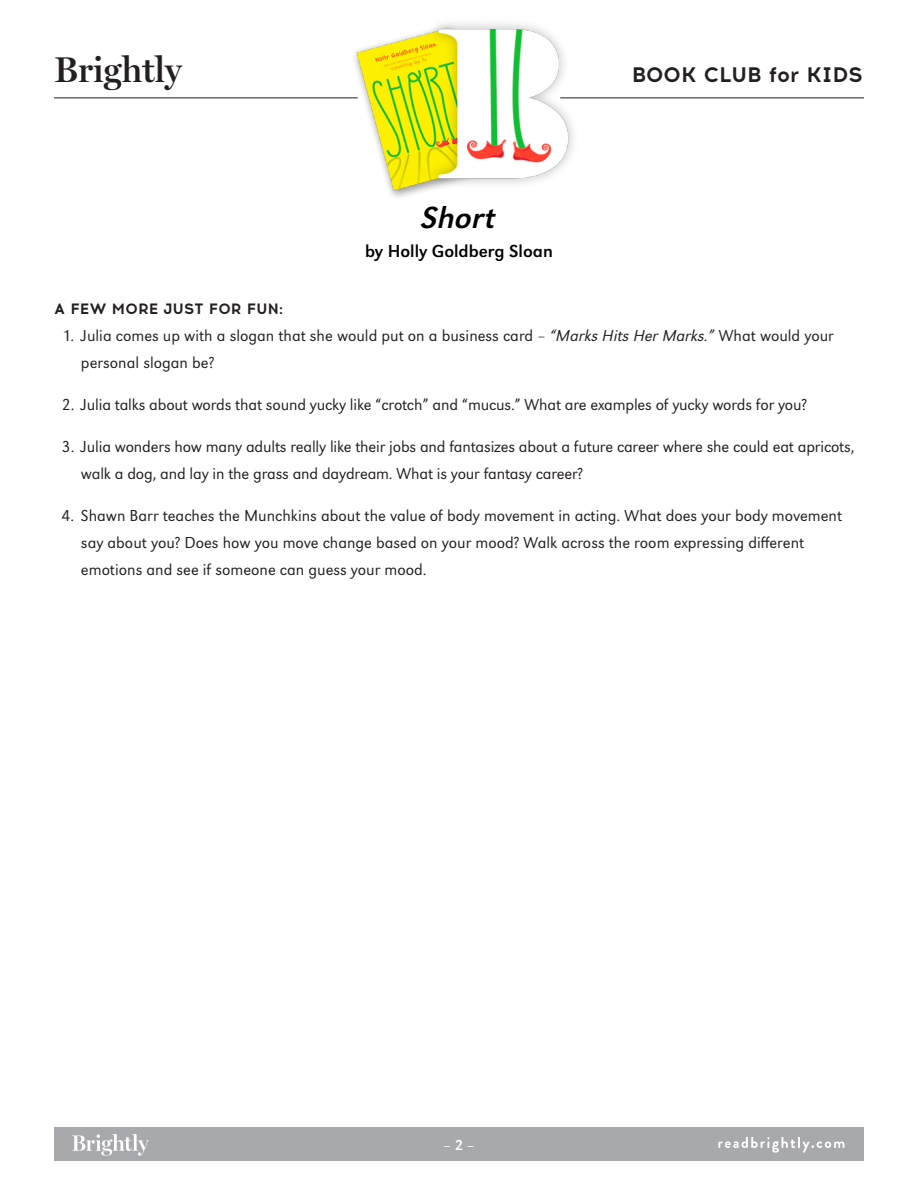
<style>
.page{position:relative;width:918px;height:1188px;background:#fff}
.page>*{position:absolute;margin:0;border:0;box-sizing:border-box;transform-origin:0 0}
.t1{font:600 36px "Miller Display";color:#231f20}
.t2{font:italic 31.5px "URW Grotesk TOT";color:#000}
.t3{font:700 21px "Acrom";color:#231f20}
.t4{font:18px "URW Grotesk TOT";color:#000}
.t5{font:300 16.5px/27px "URW Grotesk TOT";letter-spacing:-.005em;color:#231f20}
.t6{font:700 15px "Acrom";letter-spacing:.01em;color:#231f20}
.t7{font:15px "URW Grotesk TOT";color:#fff}
.s1{font-style:italic}
</style>
<div class="page">
<hr style="left:54px;top:97px;width:304px;height:1px;background:#231f20">
<img style="left:329px;top:23px;width:256px;height:175px">
<hr style="left:560px;top:97px;width:304px;height:1px;background:#231f20">
<div style="left:54px;top:1127px;width:810px;height:34px;background:#a8a9ad"></div>
<svg style="left:718px;top:1137px;width:126px;height:16px"></svg>
<svg style="left:72px;top:1134px;width:77px;height:22px"></svg>
<h1 class="t1" style="left:54px;top:49px;width:129px">Brightly</h1>
<p class="t3" style="left:632px;top:60px;width:233px">BOOK CLUB for KIDS</p>
<h2 class="t2" style="left:422px;top:199px;width:76px">Short</h2>
<p class="t4" style="left:365px;top:240px;width:189px">by Holly Goldberg Sloan</p>
<p class="t6" style="left:54px;top:298px;width:230px">A FEW MORE JUST FOR FUN:</p>
<p class="t5" style="left:81px;top:322px;width:754px;text-indent:-19px">1. Julia comes up with a slogan that she would put on a business card – <span class="s1">“Marks Hits Her Marks.”</span> What would your personal slogan be?</p>
<p class="t5" style="left:62px;top:391px;width:747px">2. Julia talks about words that sound yucky like “crotch” and “mucus.” What are examples of yucky words for you?</p>
<p class="t5" style="left:81px;top:433px;width:775px;text-indent:-19px">3. Julia wonders how many adults really like their jobs and fantasizes about a future career where she could eat apricots, walk a dog, and lay in the grass and daydream. What is your fantasy career?</p>
<p class="t5" style="left:81px;top:502px;width:763px;text-indent:-19px">4. Shawn Barr teaches the Munchkins about the value of body movement in acting. What does your body movement say about you? Does how you move change based on your mood? Walk across the room expressing different emotions and see if someone can guess your mood.</p>
<p class="t7" style="left:443px;top:1136px;width:33px">– 2 –</p>
</div>
